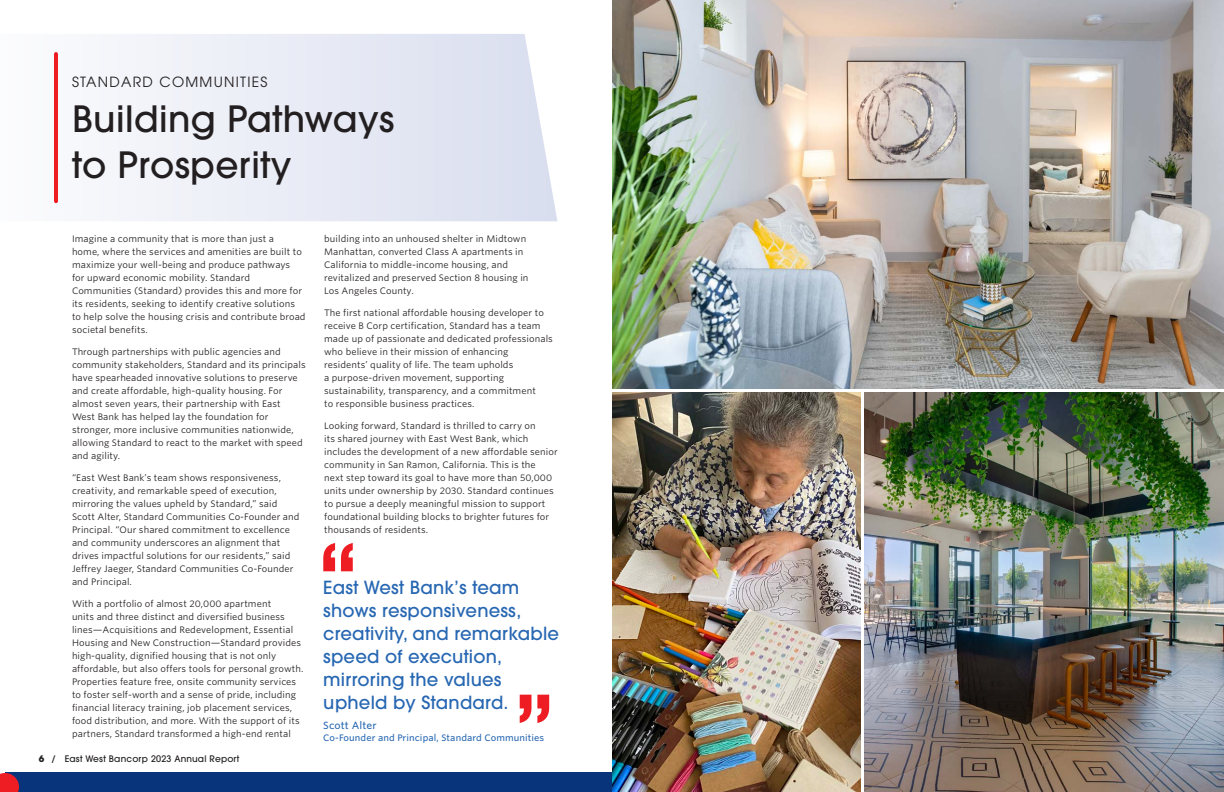
<style>
.page{position:relative;width:1224px;height:792px;background:#fff}
.page>*{position:absolute;margin:0;border:0;box-sizing:border-box;transform-origin:0 0}
.t1{font:500 36px/46px "ITC Avant Garde Pro";letter-spacing:.01em;color:#231f20}
.t2{font:500 18px/23px "ITC Avant Garde Pro";letter-spacing:.01em;color:#2767b2}
.t3{font:14px "ITC Avant Garde Pro";letter-spacing:.09em;color:#231f20}
.t4{font:500 10px "Whitney S Sm";letter-spacing:.01em;color:#2767b2}
.t5{font:9px/13px "Whitney S Sm";letter-spacing:.01em;color:#231f20}
.t6{font:500 9px "Whitney S Sm";letter-spacing:.01em;color:#2767b2}
.t7{font:500 9px "ITC Avant Garde Pro";letter-spacing:.02em;color:#231f20}
.s1{font-weight:700}
</style>
<div class="page">
<div style="left:5px;top:773px;width:749px;height:19px;background:#08347b"></div>
<svg style="left:0;top:773px;width:19px;height:19px"></svg>
<div style="left:0;top:785px;width:7px;height:7px;background:#ee1d23"></div>
<svg style="left:54px;top:34px;width:503px;height:187px;fill:#e9ecf6"></svg>
<hr style="left:54px;top:54px;width:4px;height:147px;background:#ee1d23">
<img style="left:865px;top:393px;width:359px;height:399px">
<img style="left:612px;top:393px;width:248px;height:399px">
<img style="left:612px;top:0;width:612px;height:388px">
<svg style="left:323px;top:543px;width:30px;height:28px"></svg>
<svg style="left:520px;top:695px;width:29px;height:28px"></svg>
<p class="t3" style="left:72px;top:74px;width:197px">STANDARD COMMUNITIES</p>
<p class="t1" style="left:72px;top:96px;width:324px">Building Pathways to Prosperity</p>
<p class="t5" style="left:72px;top:232px;width:235px">Imagine a community that is more than just a<br>home, where the services and amenities are built to maximize your well-being and produce pathways<br>for upward economic mobility. Standard Communities (Standard) provides this and more for its residents, seeking to identify creative solutions to help solve the housing crisis and contribute broad societal benefits.</p>
<p class="t5" style="left:72px;top:345px;width:235px">Through partnerships with public agencies and community stakeholders, Standard and its principals have spearheaded innovative solutions to preserve and create affordable, high-quality housing. For almost seven years, their partnership with East West Bank has helped lay the foundation for stronger, more inclusive communities nationwide, allowing Standard to react to the market with speed and agility.</p>
<p class="t5" style="left:72px;top:471px;width:229px">“East West Bank’s team shows responsiveness, creativity, and remarkable speed of execution, mirroring the values upheld by Standard,” said Scott Alter, Standard Communities Co-Founder and Principal. “Our shared commitment to excellence and community underscores an alignment that drives impactful solutions for our residents,” said Jeffrey Jaeger, Standard Communities Co-Founder and Principal.</p>
<p class="t5" style="left:72px;top:597px;width:233px">With a portfolio of almost 20,000 apartment<br>units and three distinct and diversified business lines—Acquisitions and Redevelopment, Essential Housing and New Construction—Standard provides high-quality, dignified housing that is not only affordable, but also offers tools for personal growth.<br>Properties feature free, onsite community services to foster self-worth and a sense of pride, including financial literacy training, job placement services, food distribution, and more. With the support of its partners, Standard transformed a high-end rental</p>
<p class="t7" style="left:39px;top:753px;width:202px"><span class="s1">6</span> / East West Bancorp 2023 Annual Report</p>
<p class="t5" style="left:324px;top:232px;width:206px">building into an unhoused shelter in Midtown Manhattan, converted Class A apartments in California to middle-income housing, and revitalized and preserved Section 8 housing in Los Angeles County.</p>
<p class="t5" style="left:324px;top:306px;width:230px">The first national affordable housing developer to receive B Corp certification, Standard has a team made up of passionate and dedicated professionals who believe in their mission of enhancing residents’ quality of life. The team upholds<br>a purpose-driven movement, supporting sustainability, transparency, and a commitment<br>to responsible business practices.</p>
<p class="t5" style="left:324px;top:419px;width:235px">Looking forward, Standard is thrilled to carry on<br>its shared journey with East West Bank, which includes the development of a new affordable senior community in San Ramon, California. This is the<br>next step toward its goal to have more than 50,000 units under ownership by 2030. Standard continues to pursue a deeply meaningful mission to support foundational building blocks to brighter futures for thousands of residents.</p>
<p class="t2" style="left:323px;top:575px;width:237px">East West Bank’s team shows responsiveness, creativity, and remarkable speed of execution, mirroring the values upheld by Standard.</p>
<p class="t4" style="left:323px;top:718px;width:55px">Scott Alter</p>
<p class="t6" style="left:323px;top:731px;width:223px">Co-Founder and Principal, Standard Communities</p>
</div>
